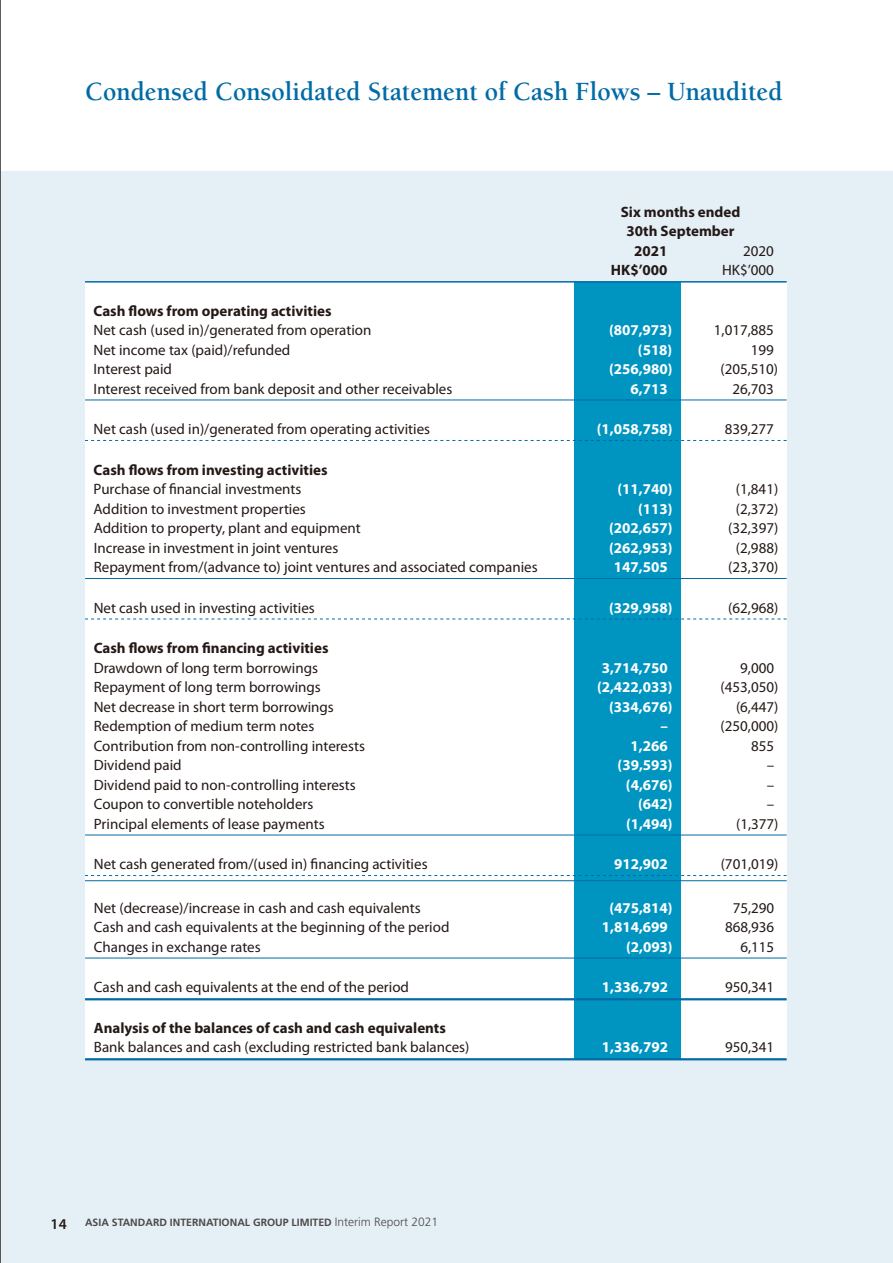
<style>
.page{position:relative;width:893px;height:1263px;background:#fff}
.page>*{position:absolute;margin:0;border:0;box-sizing:border-box;transform-origin:0 0}
.t1{font:700 27px "Berkeley Std";color:#006ba7;scale:.95 1}
.t2{font:15px "Myriad Pro";color:#231916}
.t3{font:700 15px "Myriad Pro";color:#fff}
.t4{font:700 15px "Myriad Pro";color:#231916}
.t5{font:700 10.5px "Frutiger LT Std";color:#4d4a4a}
.s1{font-family:"Myriad Pro";font-weight:600;font-size:15px;color:#231916}
.s2{font-weight:300;font-size:12px}
</style>
<div class="page">
<div style="left:0;top:171px;width:892px;height:1092px;background:#e5eff6"></div>
<div style="left:85px;top:282px;width:702px;height:777px;background:#fff"></div>
<div style="left:574px;top:282px;width:106px;height:777px;background:#0095c1"></div>
<hr style="left:85px;top:281px;width:702px;height:2px;background:#006ba7">
<hr style="left:85px;top:400px;width:702px;height:1px;background:#006ba7">
<svg style="left:85px;top:440px;width:702px;height:1px"></svg>
<hr style="left:85px;top:578px;width:702px;height:1px;background:#006ba7">
<svg style="left:85px;top:619px;width:702px;height:1px"></svg>
<hr style="left:85px;top:835px;width:702px;height:1px;background:#006ba7">
<hr style="left:85px;top:880px;width:702px;height:1px;background:#006ba7">
<svg style="left:85px;top:875px;width:702px;height:1px"></svg>
<hr style="left:85px;top:958px;width:702px;height:1px;background:#006ba7">
<hr style="left:85px;top:998px;width:702px;height:2px;background:#006ba7">
<hr style="left:85px;top:1058px;width:702px;height:2px;background:#006ba7">
<hr style="left:0;top:0;width:1px;height:1263px;background:#231916">
<h1 class="t1" style="left:85px;top:77px;width:736px">Condensed Consolidated Statement of Cash Flows – Unaudited</h1>
<p class="t4" style="left:621px;top:202px;width:121px">Six months ended</p>
<p class="t4" style="left:627px;top:221px;width:109px">30th September</p>
<p class="t4" style="left:634px;top:241px;width:35px">2021</p>
<p class="t2" style="left:743px;top:241px;width:32px">2020</p>
<p class="t4" style="left:611px;top:260px;width:58px">HK$’000</p>
<p class="t2" style="left:722px;top:261px;width:53px">HK$’000</p>
<p class="t4" style="left:94px;top:301px;width:240px">Cash flows from operating activities</p>
<p class="t2" style="left:94px;top:321px;width:279px">Net cash (used in)/generated from operation</p>
<p class="t3" style="left:609px;top:320px;width:65px">(807,973)</p>
<p class="t2" style="left:714px;top:321px;width:62px">1,017,885</p>
<p class="t2" style="left:94px;top:340px;width:198px">Net income tax (paid)/refunded</p>
<p class="t3" style="left:638px;top:340px;width:36px">(518)</p>
<p class="t2" style="left:751px;top:340px;width:25px">199</p>
<p class="t2" style="left:94px;top:360px;width:80px">Interest paid</p>
<p class="t3" style="left:609px;top:359px;width:65px">(256,980)</p>
<p class="t2" style="left:720px;top:360px;width:59px">(205,510)</p>
<p class="t2" style="left:94px;top:379px;width:360px">Interest received from bank deposit and other receivables</p>
<p class="t3" style="left:630px;top:379px;width:39px">6,713</p>
<p class="t2" style="left:732px;top:379px;width:43px">26,703</p>
<p class="t2" style="left:94px;top:420px;width:338px">Net cash (used in)/generated from operating activities</p>
<p class="t3" style="left:597px;top:419px;width:77px">(1,058,758)</p>
<p class="t2" style="left:725px;top:420px;width:51px">839,277</p>
<p class="t4" style="left:94px;top:460px;width:235px">Cash flows from investing activities</p>
<p class="t2" style="left:94px;top:480px;width:209px">Purchase of financial investments</p>
<p class="t3" style="left:617px;top:479px;width:56px">(11,740)</p>
<p class="t2" style="left:736px;top:480px;width:44px">(1,841)</p>
<p class="t2" style="left:94px;top:499px;width:214px">Addition to investment properties</p>
<p class="t3" style="left:638px;top:499px;width:36px">(113)</p>
<p class="t2" style="left:736px;top:499px;width:44px">(2,372)</p>
<p class="t2" style="left:94px;top:519px;width:269px">Addition to property, plant and equipment</p>
<p class="t3" style="left:609px;top:518px;width:65px">(202,657)</p>
<p class="t2" style="left:728px;top:519px;width:52px">(32,397)</p>
<p class="t2" style="left:94px;top:538px;width:246px">Increase in investment in joint ventures</p>
<p class="t3" style="left:609px;top:538px;width:65px">(262,953)</p>
<p class="t2" style="left:736px;top:538px;width:44px">(2,988)</p>
<p class="t2" style="left:94px;top:558px;width:445px">Repayment from/(advance to) joint ventures and associated companies</p>
<p class="t3" style="left:614px;top:557px;width:55px">147,505</p>
<p class="t2" style="left:728px;top:558px;width:52px">(23,370)</p>
<p class="t2" style="left:94px;top:598px;width:223px">Net cash used in investing activities</p>
<p class="t3" style="left:609px;top:598px;width:65px">(329,958)</p>
<p class="t2" style="left:728px;top:598px;width:52px">(62,968)</p>
<p class="t4" style="left:94px;top:638px;width:236px">Cash flows from financing activities</p>
<p class="t2" style="left:94px;top:658px;width:226px">Drawdown of long term borrowings</p>
<p class="t3" style="left:602px;top:658px;width:68px">3,714,750</p>
<p class="t2" style="left:740px;top:658px;width:35px">9,000</p>
<p class="t2" style="left:94px;top:678px;width:229px">Repayment of long term borrowings</p>
<p class="t3" style="left:597px;top:677px;width:77px">(2,422,033)</p>
<p class="t2" style="left:721px;top:678px;width:59px">(453,050)</p>
<p class="t2" style="left:94px;top:697px;width:242px">Net decrease in short term borrowings</p>
<p class="t3" style="left:609px;top:697px;width:65px">(334,676)</p>
<p class="t2" style="left:736px;top:697px;width:44px">(6,447)</p>
<p class="t2" style="left:94px;top:717px;width:222px">Redemption of medium term notes</p>
<p class="t3" style="left:660px;top:716px;width:9px">–</p>
<p class="t2" style="left:721px;top:717px;width:59px">(250,000)</p>
<p class="t2" style="left:94px;top:736px;width:273px">Contribution from non-controlling interests</p>
<p class="t3" style="left:631px;top:736px;width:39px">1,266</p>
<p class="t2" style="left:751px;top:736px;width:25px">855</p>
<p class="t2" style="left:94px;top:756px;width:89px">Dividend paid</p>
<p class="t3" style="left:618px;top:755px;width:56px">(39,593)</p>
<p class="t2" style="left:767px;top:756px;width:9px">–</p>
<p class="t2" style="left:94px;top:775px;width:263px">Dividend paid to non-controlling interests</p>
<p class="t3" style="left:626px;top:775px;width:48px">(4,676)</p>
<p class="t2" style="left:767px;top:775px;width:9px">–</p>
<p class="t2" style="left:94px;top:795px;width:221px">Coupon to convertible noteholders</p>
<p class="t3" style="left:638px;top:794px;width:36px">(642)</p>
<p class="t2" style="left:767px;top:795px;width:9px">–</p>
<p class="t2" style="left:94px;top:814px;width:232px">Principal elements of lease payments</p>
<p class="t3" style="left:626px;top:814px;width:48px">(1,494)</p>
<p class="t2" style="left:736px;top:814px;width:44px">(1,377)</p>
<p class="t2" style="left:94px;top:855px;width:335px">Net cash generated from/(used in) financing activities</p>
<p class="t3" style="left:614px;top:854px;width:55px">912,902</p>
<p class="t2" style="left:721px;top:855px;width:59px">(701,019)</p>
<p class="t2" style="left:94px;top:898px;width:328px">Net (decrease)/increase in cash and cash equivalents</p>
<p class="t3" style="left:609px;top:898px;width:65px">(475,814)</p>
<p class="t2" style="left:733px;top:898px;width:43px">75,290</p>
<p class="t2" style="left:94px;top:918px;width:357px">Cash and cash equivalents at the beginning of the period</p>
<p class="t3" style="left:602px;top:917px;width:68px">1,814,699</p>
<p class="t2" style="left:725px;top:918px;width:51px">868,936</p>
<p class="t2" style="left:94px;top:937px;width:168px">Changes in exchange rates</p>
<p class="t3" style="left:626px;top:937px;width:48px">(2,093)</p>
<p class="t2" style="left:740px;top:937px;width:35px">6,115</p>
<p class="t2" style="left:94px;top:978px;width:317px">Cash and cash equivalents at the end of the period</p>
<p class="t3" style="left:602px;top:977px;width:68px">1,336,792</p>
<p class="t2" style="left:725px;top:978px;width:51px">950,341</p>
<p class="t4" style="left:94px;top:1018px;width:354px">Analysis of the balances of cash and cash equivalents</p>
<p class="t2" style="left:94px;top:1038px;width:377px">Bank balances and cash (excluding restricted bank balances)</p>
<p class="t3" style="left:602px;top:1037px;width:68px">1,336,792</p>
<p class="t2" style="left:725px;top:1038px;width:51px">950,341</p>
<p class="t5" style="left:51px;top:1216px;width:389px"><span class="s1">14</span> ASIA STANDARD INTERNATIONAL GROUP LIMITED <span class="s2">Interim Report 2021</span></p>
</div>
